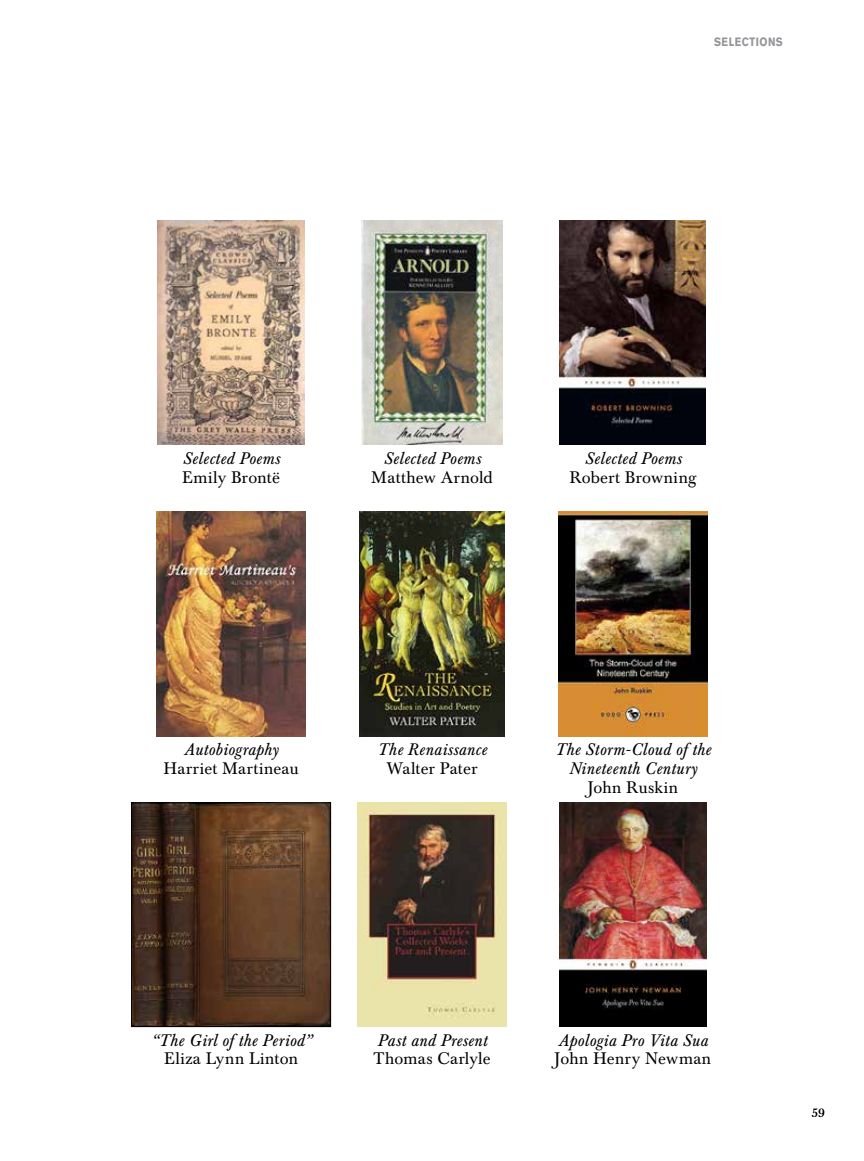
<style>
.page{position:relative;width:864px;height:1161px;background:#fff}
.page>*{position:absolute;margin:0;border:0;box-sizing:border-box;transform-origin:0 0}
.t1{font:italic 16.5px/18.8px "Baskerville BE";letter-spacing:.02em;color:#000;text-align:center}
.t2{font:16.5px "Baskerville BE";letter-spacing:.02em;color:#000}
.t3{font:700 12px "Akzidenz Grotesk BE";letter-spacing:.05em;color:#939598;scale:.85 1}
.t4{font:12px "Baskerville BE";color:#000}
</style>
<div class="page">
<img style="left:157px;top:220px;width:148px;height:225px">
<img style="left:361px;top:220px;width:142px;height:225px">
<img style="left:560px;top:220px;width:146px;height:225px">
<img style="left:156px;top:512px;width:150px;height:224px">
<img style="left:360px;top:512px;width:144px;height:224px">
<img style="left:558px;top:512px;width:149px;height:224px">
<svg style="left:131px;top:802px;width:200px;height:225px;background:#543723"></svg>
<img style="left:357px;top:803px;width:150px;height:224px">
<img style="left:560px;top:803px;width:146px;height:224px">
<p class="t3" style="left:714px;top:35px;width:83px">SELECTIONS</p>
<p class="t1" style="left:183px;top:450px;width:99px">Selected Poems</p>
<p class="t2" style="left:182px;top:468px;width:99px">Emily Brontë</p>
<p class="t1" style="left:383px;top:450px;width:99px">Selected Poems</p>
<p class="t2" style="left:371px;top:468px;width:123px">Matthew Arnold</p>
<p class="t1" style="left:584px;top:450px;width:99px">Selected Poems</p>
<p class="t2" style="left:569px;top:468px;width:129px">Robert Browning</p>
<p class="t1" style="left:184px;top:741px;width:96px">Autobiography</p>
<p class="t2" style="left:163px;top:759px;width:137px">Harriet Martineau</p>
<p class="t1" style="left:377px;top:741px;width:111px">The Renaissance</p>
<p class="t2" style="left:386px;top:759px;width:93px">Walter Pater</p>
<p class="t1" style="left:555px;top:741px;width:157px">The Storm-Cloud of the<br>Nineteenth Century</p>
<p class="t2" style="left:588px;top:777px;width:92px">John Ruskin</p>
<p class="t1" style="left:151px;top:1031px;width:162px">“The Girl of the Period”</p>
<p class="t2" style="left:164px;top:1049px;width:135px">Eliza Lynn Linton</p>
<p class="t1" style="left:377px;top:1031px;width:111px">Past and Present</p>
<p class="t2" style="left:373px;top:1049px;width:119px">Thomas Carlyle</p>
<p class="t1" style="left:558px;top:1031px;width:151px">Apologia Pro Vita Sua</p>
<p class="t2" style="left:555px;top:1049px;width:158px">John Henry Newman</p>
<p class="t4" style="left:812px;top:1106px;width:15px">59</p>
</div>
